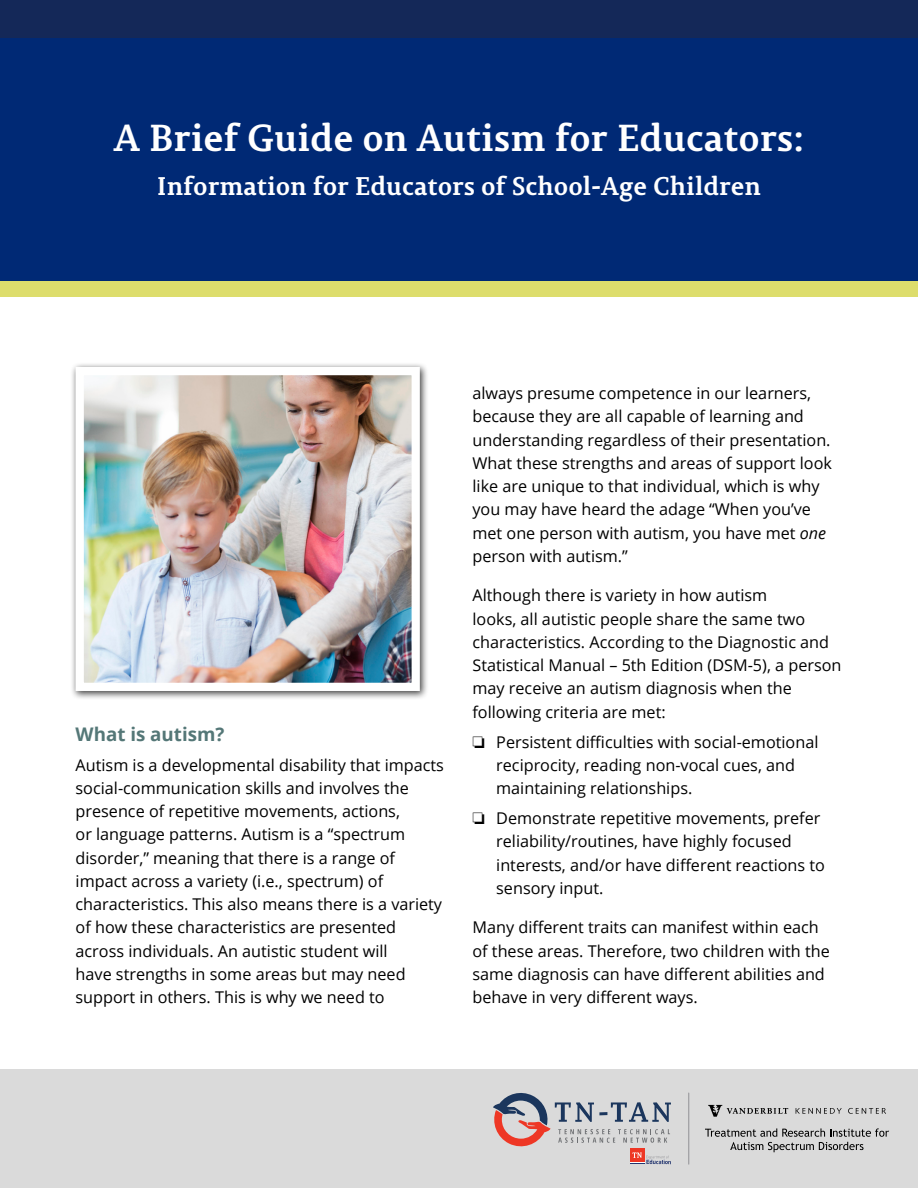
<style>
.page{position:relative;width:918px;height:1188px;background:#fff}
.page>*{position:absolute;margin:0;border:0;box-sizing:border-box;transform-origin:0 0}
.t1{font:700 37.5px "Permian Slab Serif Typeface";letter-spacing:-.005em;color:#fff}
.t2{font:700 25.5px "Permian Slab Serif Typeface";color:#fff}
.t3{font:700 18.75px "Open Sans";color:#547777}
.Copy{font:16.2px/23.2px "Open Sans";color:#000}
.s1{font-style:italic}
</style>
<div class="page">
<div style="left:0;top:1069px;width:918px;height:119px;background:#dadada"></div>
<svg style="left:796px;top:1108px;width:46px;height:6px"></svg>
<svg style="left:848px;top:1108px;width:38px;height:6px"></svg>
<svg style="left:708px;top:1105px;width:80px;height:12px"></svg>
<svg style="left:705px;top:1128px;width:184px;height:24px"></svg>
<svg style="left:493px;top:1093px;width:178px;height:71px"></svg>
<hr style="left:688px;top:1093px;width:1px;height:71px;background:#919195">
<div style="left:0;top:281px;width:918px;height:16px;background:#dddd6c"></div>
<div style="left:0;top:0;width:918px;height:38px;background:#142858"></div>
<div style="left:0;top:38px;width:918px;height:243px;background:#002975"></div>
<div style="left:70px;top:363px;width:359px;height:338px;background:#000;opacity:.75"></div>
<img style="left:85px;top:376px;width:326px;height:306px">
<div style="left:76px;top:367px;width:344px;height:324px;border:8px solid #fff"></div>
<h1 class="t1" style="left:114px;top:107px;width:692px">A Brief Guide on Autism for Educators:</h1>
<h2 class="t2" style="left:157px;top:165px;width:606px">Information for Educators of School-Age Children</h2>
<h2 class="t3" style="left:76px;top:721px;width:150px">What is autism?</h2>
<p class="Copy" style="left:76px;top:753px;width:370px">Autism is a developmental disability that impacts social-communication skills and involves the presence of repetitive movements, actions,<br>or language patterns. Autism is a “spectrum disorder,” meaning that there is a range of impact across a variety (i.e., spectrum) of characteristics. This also means there is a variety of how these characteristics are presented across individuals. An autistic student will<br>have strengths in some areas but may need support in others. This is why we need to</p>
<p class="Copy" style="left:472px;top:381px;width:361px">always presume competence in our learners, because they are all capable of learning and understanding regardless of their presentation.<br>What these strengths and areas of support look like are unique to that individual, which is why you may have heard the adage “When you’ve met one person with autism, you have met <span class="s1">one </span>person with autism.”</p>
<p class="Copy" style="left:472px;top:583px;width:371px">Although there is variety in how autism<br>looks, all autistic people share the same two characteristics. According to the Diagnostic and Statistical Manual – 5th Edition (DSM-5), a person may receive an autism diagnosis when the following criteria are met:</p>
<p class="Copy" style="left:496px;top:730px;width:324px;text-indent:-24px">❏ Persistent difficulties with social-emotional reciprocity, reading non-vocal cues, and maintaining relationships.</p>
<p class="Copy" style="left:496px;top:806px;width:330px;text-indent:-24px">❏ Demonstrate repetitive movements, prefer reliability/routines, have highly focused interests, and/or have different reactions to sensory input.</p>
<p class="Copy" style="left:472px;top:915px;width:359px">Many different traits can manifest within each of these areas. Therefore, two children with the same diagnosis can have different abilities and behave in very different ways.</p>
</div>
